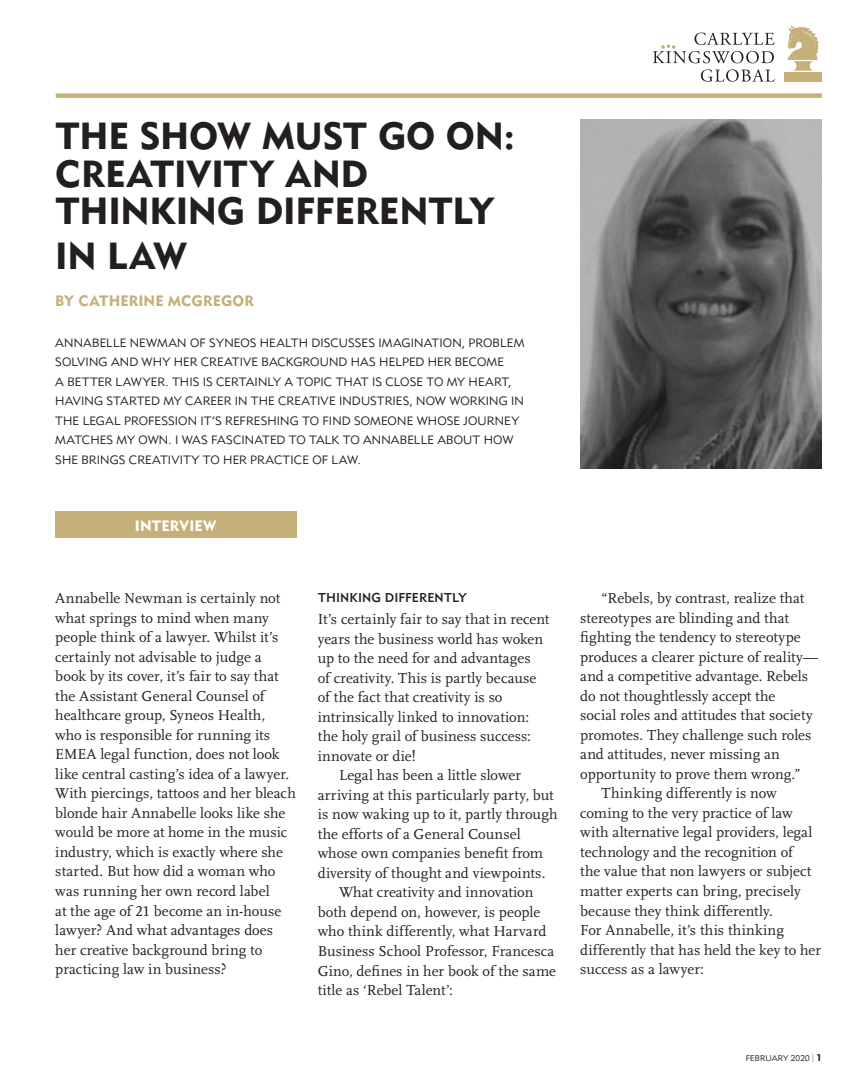
<style>
.page{position:relative;width:864px;height:1085px;background:#fff}
.page>*{position:absolute;margin:0;border:0;box-sizing:border-box;transform-origin:0 0}
.A_Head{font:37.5px/37.5px "Metro Black Two";letter-spacing:-.01em;color:#231f20}
.Text{font:15px/19.5px "Scala LF";letter-spacing:.005em;color:#231f20}
.Text_full_out{font:15px/19.5px "Scala LF";letter-spacing:.005em;color:#231f20}
.Intro{font:15px "Metro Black Two";letter-spacing:.005em;color:#c6b079}
.t1{font:15px "Metro Black Two";color:#fff}
.B_Head{font:12.75px "Metro Medium Two";color:#231f20}
.Intro-2{font:12px/19.5px "Metro Lite Two";letter-spacing:.01em;color:#231f20}
.t2{font:8.25px "Metro Lite Two";letter-spacing:.015em;color:#14212b}
.s1{font-family:"Metro Black Two";font-size:9.75px}
</style>
<div class="page">
<img style="left:580px;top:119px;width:241px;height:349px">
<div style="left:55px;top:511px;width:241px;height:27px;background:#c6b079"></div>
<div style="left:784px;top:75px;width:37px;height:7px;background:#c5b078"></div>
<hr style="left:784px;top:72px;width:37px;height:2px;background:#c5b078">
<svg style="left:787px;top:26px;width:31px;height:45px"></svg>
<svg style="left:700px;top:69px;width:74px;height:13px"></svg>
<svg style="left:653px;top:33px;width:121px;height:30px"></svg>
<div style="left:56px;top:93px;width:765px;height:5px;background:#c6b079"></div>
<p class="A_Head" style="left:55px;top:117px;width:460px">THE SHOW MUST GO ON:<br>CREATIVITY AND<br>THINKING DIFFERENTLY</p>
<p class="A_Head" style="left:55px;top:237px;width:134px">IN LAW</p>
<p class="Intro" style="left:55px;top:291px;width:200px">BY CATHERINE MCGREGOR</p>
<p class="Intro-2" style="left:55px;top:332px;width:470px">ANNABELLE NEWMAN OF SYNEOS HEALTH DISCUSSES IMAGINATION, PROBLEM SOLVING AND WHY HER CREATIVE BACKGROUND HAS HELPED HER BECOME<br>A BETTER LAWYER. THIS IS CERTAINLY A TOPIC THAT IS CLOSE TO MY HEART, HAVING STARTED MY CAREER IN THE CREATIVE INDUSTRIES, NOW WORKING IN THE LEGAL PROFESSION IT’S REFRESHING TO FIND SOMEONE WHOSE JOURNEY MATCHES MY OWN. I WAS FASCINATED TO TALK TO ANNABELLE ABOUT HOW SHE BRINGS CREATIVITY TO HER PRACTICE OF LAW.</p>
<p class="t1" style="left:135px;top:516px;width:83px">INTERVIEW</p>
<p class="Text_full_out" style="left:55px;top:589px;width:242px">Annabelle Newman is certainly not what springs to mind when many people think of a lawyer. Whilst it’s certainly not advisable to judge a book by its cover, it’s fair to say that the Assistant General Counsel of healthcare group, Syneos Health,<br>who is responsible for running its EMEA legal function, does not look like central casting’s idea of a lawyer.<br>With piercings, tattoos and her bleach blonde hair Annabelle looks like she would be more at home in the music industry, which is exactly where she started. But how did a woman who was running her own record label<br>at the age of 21 become an in-house lawyer? And what advantages does her creative background bring to practicing law in business?</p>
<p class="B_Head" style="left:317px;top:590px;width:151px">THINKING DIFFERENTLY</p>
<p class="Text_full_out" style="left:317px;top:609px;width:233px">It’s certainly fair to say that in recent years the business world has woken up to the need for and advantages<br>of creativity. This is partly because of the fact that creativity is so intrinsically linked to innovation: the holy grail of business success: innovate or die!</p>
<p class="Text" style="left:317px;top:765px;width:241px;text-indent:21px">Legal has been a little slower arriving at this particularly party, but is now waking up to it, partly through the efforts of a General Counsel whose own companies benefit from diversity of thought and viewpoints.</p>
<p class="Text" style="left:317px;top:882px;width:240px;text-indent:21px">What creativity and innovation both depend on, however, is people who think differently, what Harvard Business School Professor, Francesca Gino, defines in her book of the same title as ‘Rebel Talent’:</p>
<p class="Text" style="left:580px;top:589px;width:239px;text-indent:21px">“Rebels, by contrast, realize that stereotypes are blinding and that fighting the tendency to stereotype produces a clearer picture of reality— and a competitive advantage. Rebels do not thoughtlessly accept the<br>social roles and attitudes that society promotes. They challenge such roles and attitudes, never missing an opportunity to prove them wrong.”</p>
<p class="Text" style="left:580px;top:784px;width:242px;text-indent:21px">Thinking differently is now coming to the very practice of law with alternative legal providers, legal technology and the recognition of<br>the value that non lawyers or subject matter experts can bring, precisely because they think differently.<br>For Annabelle, it’s this thinking differently that has held the key to her success as a lawyer:</p>
<p class="t2" style="left:745px;top:1053px;width:77px">FEBRUARY 2020 <sup>|</sup> <span class="s1">1</span></p>
</div>
